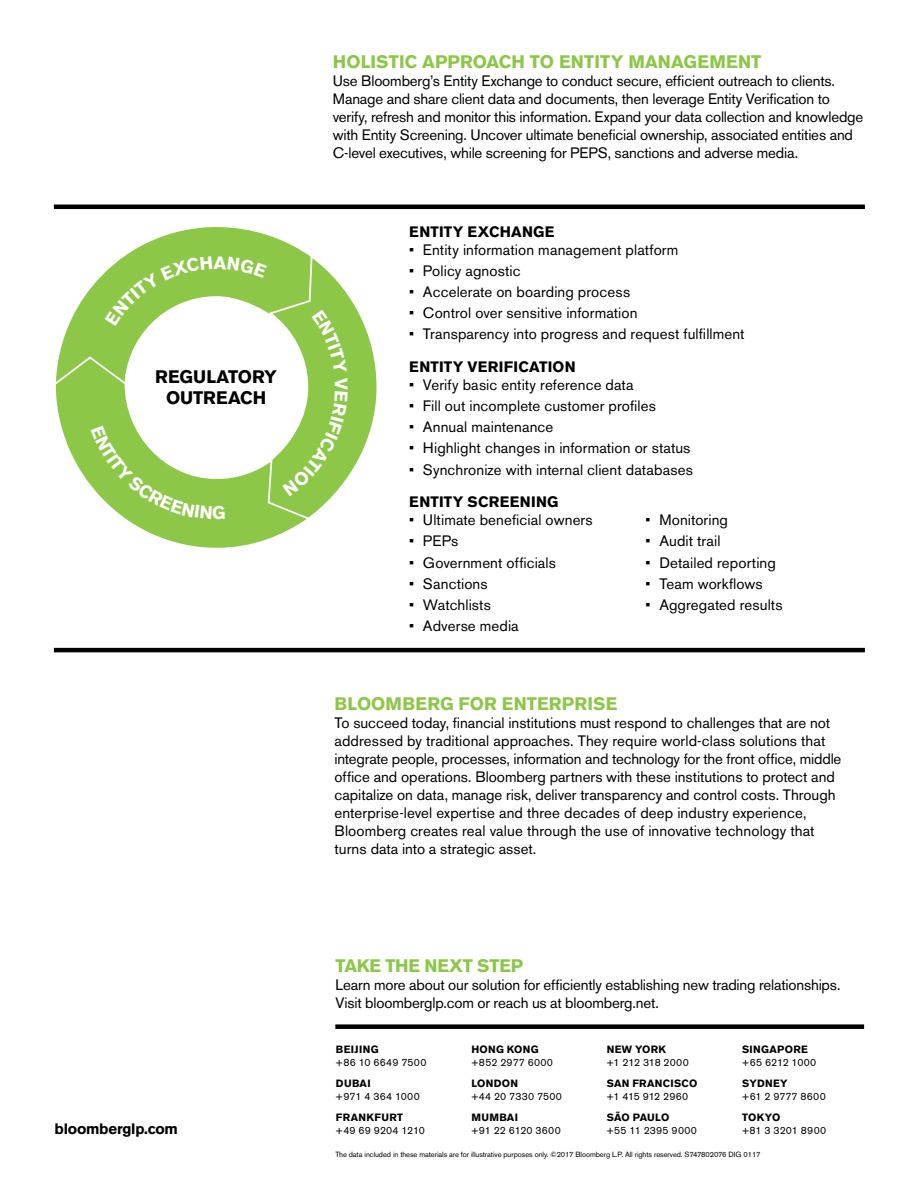
<style>
.page{position:relative;width:918px;height:1188px;background:#fff}
.page>*{position:absolute;margin:0;border:0;box-sizing:border-box;transform-origin:0 0}
.t1{font:700 18px "Akzidenz Grotesk BE";letter-spacing:.005em;color:#8cc747}
.t2{font:700 18px/21px "Akzidenz Grotesk BE";letter-spacing:-.005em;color:#000;text-align:center}
.t3{font:15px/18px "Akzidenz Grotesk BE";color:#000}
.t4{font:700 15px "Akzidenz Grotesk BE";color:#000}
.t5{font:10.5px "Akzidenz Grotesk BE";letter-spacing:.01em;color:#000}
.t6{font:700 10.5px "Akzidenz Grotesk BE";letter-spacing:.03em;color:#000}
.t7{font:10.5px "Akzidenz Grotesk BE";letter-spacing:-.02em;color:#000}
.t8{font:700 10.5px "Akzidenz Grotesk BE";letter-spacing:.01em;color:#000}
.t9{font:7.5px "Akzidenz Grotesk BE";letter-spacing:-.01em;color:#000}
.s1{font-family:"Akzidenz Grotesk Pro"}
.s2{font-weight:700}
</style>
<div class="page">
<div style="left:335px;top:1024px;width:529px;height:5px;background:#000"></div>
<hr style="left:54px;top:205px;width:811px;height:4px;background:#000">
<hr style="left:54px;top:648px;width:811px;height:4px;background:#000">
<svg style="left:132px;top:523px;width:168px;height:25px"></svg>
<svg style="left:55px;top:227px;width:322px;height:296px"></svg>
<p class="t2" style="left:155px;top:366px;width:123px">REGULATORY<br>OUTREACH</p>
<p class="t1" style="left:333px;top:51px;width:430px">HOLISTIC APPROACH TO ENTITY MANAGEMENT</p>
<p class="t3" style="left:333px;top:71px;width:532px">Use Bloomberg’s Entity Exchange to conduct secure, efficient outreach to clients.<br>Manage and share client data and documents, then leverage Entity Verification to verify, refresh and monitor this information. Expand your data collection and knowledge with Entity Screening. Uncover ultimate beneficial ownership, associated entities and C-level executives, while screening for PEPS, sanctions and adverse media.</p>
<p class="t4" style="left:409px;top:223px;width:147px">ENTITY EXCHANGE</p>
<p class="t3" style="left:409px;top:240px;width:271px"><span class="s1">•</span> Entity information management platform</p>
<p class="t3" style="left:409px;top:262px;width:113px"><span class="s1">•</span> Policy agnostic</p>
<p class="t3" style="left:409px;top:283px;width:222px"><span class="s1">•</span> Accelerate on boarding process</p>
<p class="t3" style="left:409px;top:304px;width:230px"><span class="s1">•</span> Control over sensitive information</p>
<p class="t3" style="left:409px;top:318px;width:337px;line-height:32.2px"><span class="s1">•</span> Transparency into progress and request fulfillment<br><span class="s2">ENTITY VERIFICATION</span></p>
<p class="t3" style="left:409px;top:376px;width:226px"><span class="s1">•</span> Verify basic entity reference data</p>
<p class="t3" style="left:409px;top:397px;width:248px"><span class="s1">•</span> Fill out incomplete customer profiles</p>
<p class="t3" style="left:409px;top:418px;width:146px"><span class="s1">•</span> Annual maintenance</p>
<p class="t3" style="left:409px;top:439px;width:283px"><span class="s1">•</span> Highlight changes in information or status</p>
<p class="t3" style="left:409px;top:453px;width:285px;line-height:32.7px"><span class="s1">•</span> Synchronize with internal client databases<br><span class="s2">ENTITY SCREENING</span></p>
<p class="t3" style="left:409px;top:511px;width:185px"><span class="s1">•</span> Ultimate beneficial owners</p>
<p class="t3" style="left:409px;top:532px;width:51px"><span class="s1">•</span> PEPs</p>
<p class="t3" style="left:409px;top:553px;width:148px"><span class="s1">•</span> Government officials</p>
<p class="t3" style="left:409px;top:575px;width:80px"><span class="s1">•</span> Sanctions</p>
<p class="t3" style="left:409px;top:596px;width:83px"><span class="s1">•</span> Watchlists</p>
<p class="t3" style="left:409px;top:617px;width:111px"><span class="s1">•</span> Adverse media</p>
<p class="t3" style="left:646px;top:511px;width:84px"><span class="s1">•</span> Monitoring</p>
<p class="t3" style="left:646px;top:532px;width:76px"><span class="s1">•</span> Audit trail</p>
<p class="t3" style="left:646px;top:553px;width:132px"><span class="s1">•</span> Detailed reporting</p>
<p class="t3" style="left:646px;top:575px;width:119px"><span class="s1">•</span> Team workflows</p>
<p class="t3" style="left:646px;top:596px;width:138px"><span class="s1">•</span> Aggregated results</p>
<p class="t1" style="left:334px;top:693px;width:284px">BLOOMBERG FOR ENTERPRISE</p>
<p class="t3" style="left:334px;top:714px;width:508px">To succeed today, financial institutions must respond to challenges that are not addressed by traditional approaches. They require world-class solutions that integrate people, processes, information and technology for the front office, middle office and operations. Bloomberg partners with these institutions to protect and capitalize on data, manage risk, deliver transparency and control costs. Through enterprise-level expertise and three decades of deep industry experience, Bloomberg creates real value through the use of innovative technology that turns data into a strategic asset.</p>
<p class="t1" style="left:336px;top:956px;width:189px">TAKE THE NEXT STEP</p>
<p class="t3" style="left:336px;top:976px;width:506px">Learn more about our solution for efficiently establishing new trading relationships.<br>Visit bloomberglp.com or reach us at bloomberg.net.</p>
<p class="t6" style="left:742px;top:1043px;width:67px">SINGAPORE</p>
<p class="t5" style="left:742px;top:1056px;width:76px">+65 6212 1000</p>
<p class="t6" style="left:742px;top:1077px;width:47px">SYDNEY</p>
<p class="t5" style="left:742px;top:1090px;width:85px">+61 2 9777 8600</p>
<p class="t6" style="left:742px;top:1111px;width:40px">TOKYO</p>
<p class="t6" style="left:471px;top:1043px;width:69px">HONG KONG</p>
<p class="t5" style="left:471px;top:1056px;width:83px">+852 2977 6000</p>
<p class="t6" style="left:471px;top:1077px;width:48px">LONDON</p>
<p class="t5" style="left:471px;top:1090px;width:92px">+44 20 7330 7500</p>
<p class="t6" style="left:471px;top:1111px;width:48px">MUMBAI</p>
<p class="t5" style="left:471px;top:1124px;width:91px">+91 22 6120 3600</p>
<p class="t6" style="left:607px;top:1043px;width:61px">NEW YORK</p>
<p class="t7" style="left:607px;top:1056px;width:84px">+1 212 318 2000</p>
<p class="t6" style="left:607px;top:1077px;width:92px">SAN FRANCISCO</p>
<p class="t7" style="left:607px;top:1090px;width:83px">+1 415 912 2960</p>
<p class="t8" style="left:607px;top:1111px;width:64px">SÃO PAULO</p>
<p class="t5" style="left:607px;top:1124px;width:92px">+55 11 2395 9000</p>
<p class="t6" style="left:336px;top:1043px;width:44px">BEIJING</p>
<p class="t5" style="left:336px;top:1056px;width:92px">+86 10 6649 7500</p>
<p class="t6" style="left:336px;top:1077px;width:36px">DUBAI</p>
<p class="t5" style="left:336px;top:1090px;width:85px">+971 4 364 1000</p>
<p class="t6" style="left:336px;top:1111px;width:69px">FRANKFURT</p>
<p class="t5" style="left:336px;top:1124px;width:91px">+49 69 9204 1210</p>
<p class="t4" style="left:55px;top:1120px;width:125px">bloomberglp.com</p>
<p class="t5" style="left:742px;top:1124px;width:86px">+81 3 3201 8900</p>
<p class="t9" style="left:335px;top:1149px;width:427px">The data included in these materials are for illustrative purposes only. ©2017 Bloomberg L.P. All rights reserved. S747802076 DIG 0117</p>
</div>
